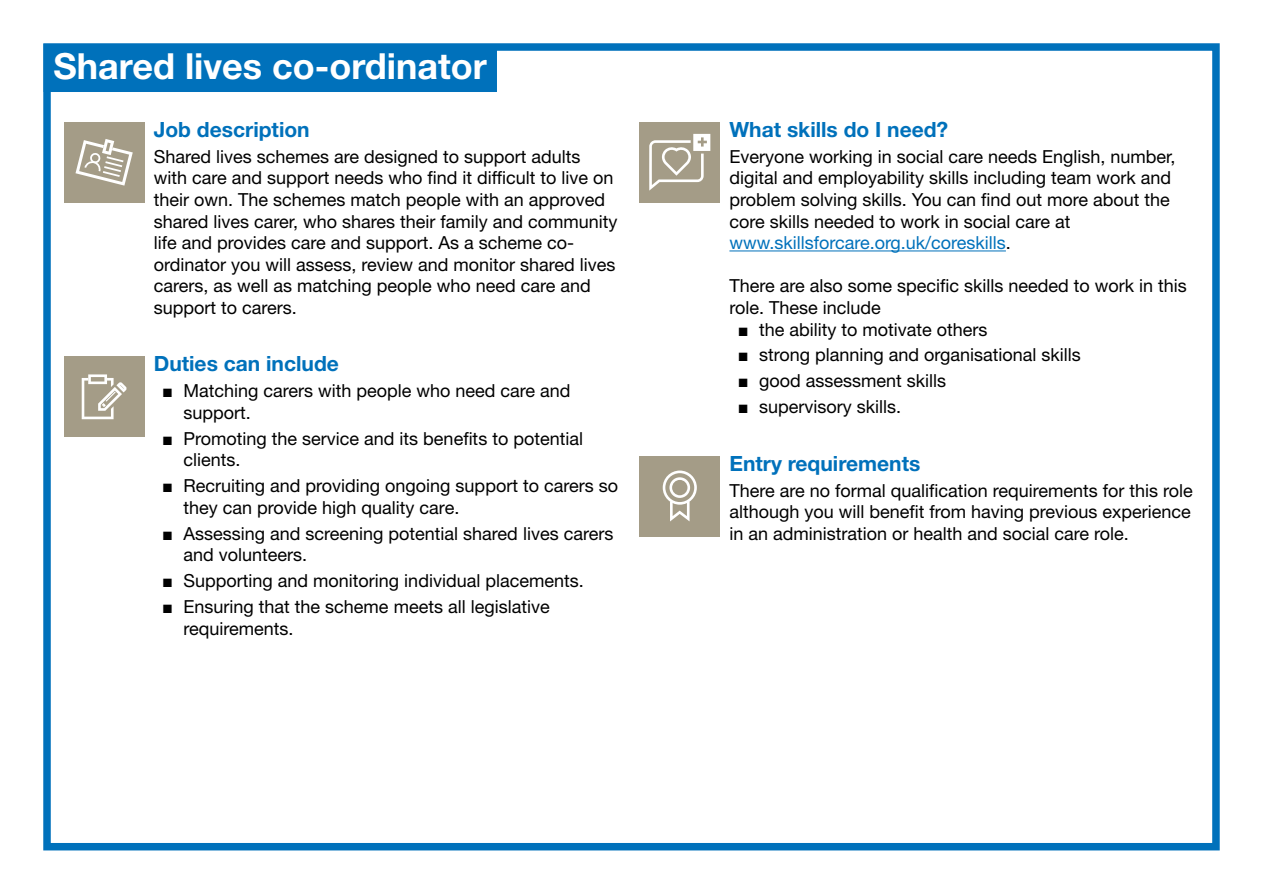
<style>
.page{position:relative;width:1263px;height:893px;background:#fff}
.page>*{position:absolute;margin:0;border:0;box-sizing:border-box;transform-origin:0 0}
.t1{font:700 36px "Helvetica Neue LT Std";color:#fff}
.t2{font:700 21px "Helvetica Neue LT Std";color:#0071bb}
.t3{font:18px/21.6px "Helvetica Neue LT Std";color:#000}
.s1{font-family:"Arial"}
.s2{color:#0071bb}
</style>
<div class="page">
<div style="left:43px;top:43px;width:1177px;height:807px;border:8px solid #0071bb"></div>
<div style="left:44px;top:44px;width:453px;height:48px;background:#0071bb"></div>
<div style="left:64px;top:122px;width:80px;height:81px;background:#a49c87"></div>
<svg style="left:75px;top:139px;width:58px;height:47px"></svg>
<div style="left:64px;top:356px;width:80px;height:81px;background:#a49c87"></div>
<svg style="left:82px;top:374px;width:45px;height:45px"></svg>
<div style="left:639px;top:122px;width:81px;height:81px;background:#a49c87"></div>
<svg style="left:649px;top:134px;width:61px;height:57px"></svg>
<hr style="left:729px;top:250px;width:277px;height:1px;background:#0071bb">
<div style="left:639px;top:456px;width:81px;height:80px;background:#a49c87"></div>
<svg style="left:663px;top:471px;width:34px;height:50px"></svg>
<h1 class="t1" style="left:54px;top:43px;width:435px">Shared lives co-ordinator</h1>
<p class="t2" style="left:154px;top:116px;width:157px">Job description</p>
<p class="t3" style="left:154px;top:145px;width:465px">Shared lives schemes are designed to support adults with care and support needs who find it difficult to live on their own. The schemes match people with an approved shared lives carer, who shares their family and community life and provides care and support. As a scheme co&shy;ordinator you will assess, review and monitor shared lives carers, as well as matching people who need care and support to carers.</p>
<p class="t2" style="left:154px;top:351px;width:187px">Duties can include</p>
<p class="t3" style="left:184px;top:380px;width:389px;text-indent:-21px"><span class="s1">■</span> Matching carers with people who need care and support.</p>
<p class="t3" style="left:184px;top:427px;width:401px;text-indent:-21px"><span class="s1">■</span> Promoting the service and its benefits to potential clients.</p>
<p class="t3" style="left:184px;top:475px;width:436px;text-indent:-21px"><span class="s1">■</span> Recruiting and providing ongoing support to carers so they can provide high quality care.</p>
<p class="t3" style="left:184px;top:522px;width:431px;text-indent:-21px"><span class="s1">■</span> Assessing and screening potential shared lives carers and volunteers.</p>
<p class="t3" style="left:162px;top:570px;width:423px"><span class="s1">■</span> Supporting and monitoring individual placements.</p>
<p class="t3" style="left:184px;top:595px;width:368px;text-indent:-21px"><span class="s1">■</span> Ensuring that the scheme meets all legislative requirements.</p>
<p class="t2" style="left:729px;top:116px;width:220px">What skills do I need?</p>
<p class="t3" style="left:729px;top:145px;width:448px">Everyone working in social care needs English, number, digital and employability skills including team work and problem solving skills. You can find out more about the core skills needed to work in social care at <span class="s2">www.skillsforcare.org.uk/coreskills</span>.</p>
<p class="t3" style="left:729px;top:275px;width:459px">There are also some specific skills needed to work in this role. These include</p>
<p class="t3" style="left:738px;top:318px;width:251px"><span class="s1">■</span> the ability to motivate others</p>
<p class="t3" style="left:738px;top:344px;width:344px"><span class="s1">■</span> strong planning and organisational skills</p>
<p class="t3" style="left:738px;top:370px;width:210px"><span class="s1">■</span> good assessment skills</p>
<p class="t3" style="left:738px;top:396px;width:165px"><span class="s1">■</span> supervisory skills.</p>
<p class="t2" style="left:729px;top:450px;width:192px">Entry requirements</p>
<p class="t3" style="left:729px;top:479px;width:465px;text-align:justify">There are no formal qualification requirements for this role although you will benefit from having previous experience in an administration or health and social care role.</p>
</div>
